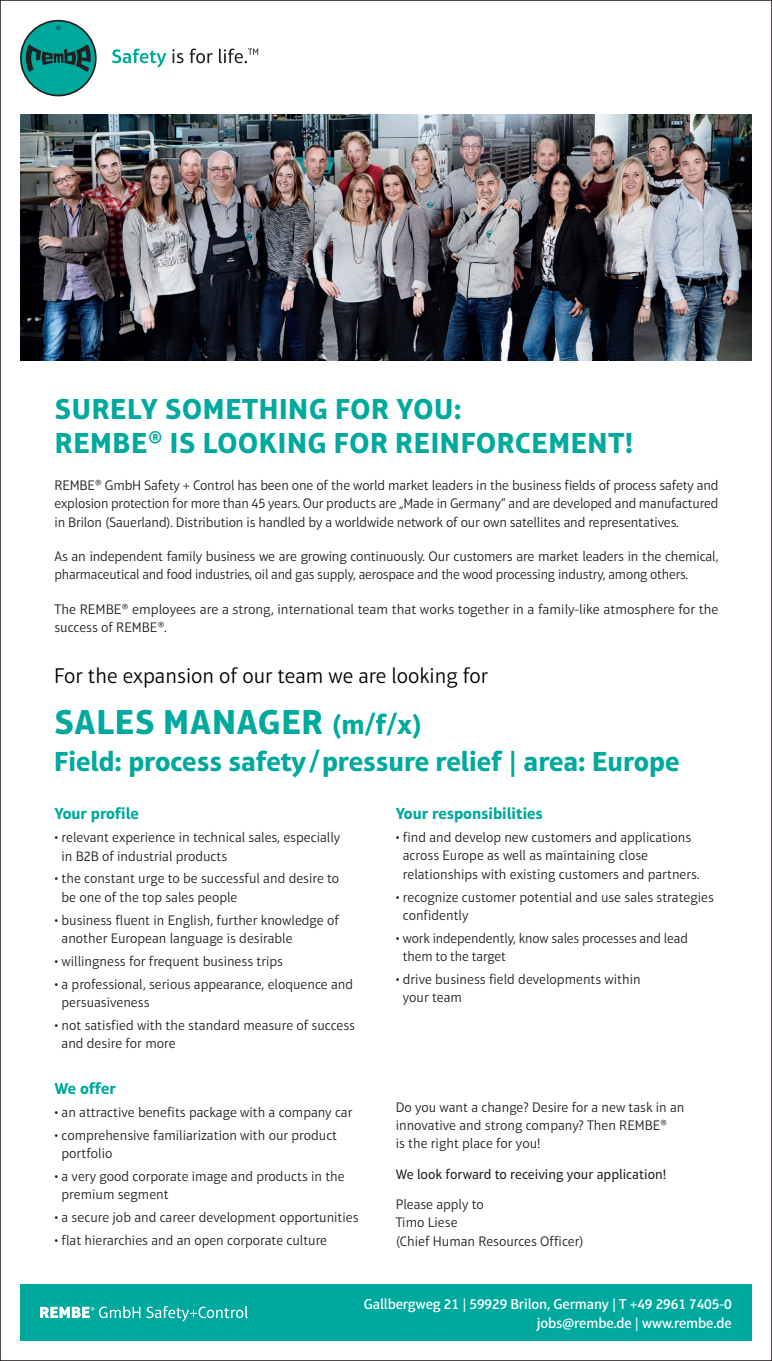
<style>
.page{position:relative;width:772px;height:1361px;background:#fff}
.page>*{position:absolute;margin:0;border:0;box-sizing:border-box;transform-origin:0 0}
.Einf__Abs{font:700 35.2px "Aptifer Sans LT Pro";letter-spacing:.025em;color:#00a99d}
.Einf__Abs-2{font:700 29.4px "Aptifer Sans LT Pro";letter-spacing:.025em;color:#00a99d}
.Einf__Abs-3{font:700 28px "Aptifer Sans LT Pro";color:#00a99d}
.Einf__Abs-4{font:300 21.6px "Aptifer Sans LT Pro";color:#000}
.Einf__Abs-5{font:700 16.2px "Aptifer Sans LT Pro";color:#00a99d}
.Einf__Abs-6{font:500 14.6px "Aptifer Sans LT Pro";letter-spacing:-.01em;color:#fff}
.Einf__Abs-7{font:300 14px/18.2px "Aptifer Sans LT Pro";color:#231f20}
.Einf__Abs-8{font:14px "Aptifer Sans LT Pro";color:#231f20}
.s1{font-size:28px}
</style>
<div class="page">
<img style="left:20px;top:114px;width:731px;height:246px">
<div style="left:20px;top:1285px;width:731px;height:56px;background:#00a99d"></div>
<svg style="left:112px;top:49px;width:54px;height:19px"></svg>
<svg style="left:172px;top:49px;width:11px;height:14px"></svg>
<svg style="left:189px;top:49px;width:24px;height:14px"></svg>
<svg style="left:219px;top:49px;width:39px;height:14px"></svg>
<svg style="left:20px;top:20px;width:77px;height:76px"></svg>
<svg style="left:40px;top:1306px;width:100px;height:12px"></svg>
<svg style="left:146px;top:1306px;width:101px;height:15px"></svg>
<p class="Einf__Abs-2" style="left:55px;top:391px;width:408px">SURELY SOMETHING FOR YOU:</p>
<p class="Einf__Abs-2" style="left:55px;top:425px;width:579px">REMBE® IS LOOKING FOR REINFORCEMENT!</p>
<p class="Einf__Abs-7" style="left:54px;top:476px;width:665px;text-align:justify">REMBE® GmbH Safety + Control has been one of the world market leaders in the business fields of process safety and explosion protection for more than 45 years. Our products are „Made in Germany“ and are developed and manufactured in Brilon (Sauerland). Distribution is handled by a worldwide network of our own satellites and representatives.</p>
<p class="Einf__Abs-7" style="left:54px;top:547px;width:665px">As an independent family business we are growing continuously. Our customers are market leaders in the chemical, pharmaceutical and food industries, oil and gas supply, aerospace and the wood processing industry, among others.</p>
<p class="Einf__Abs-7" style="left:54px;top:600px;width:665px">The REMBE® employees are a strong, international team that works together in a family-like atmosphere for the success of REMBE®.</p>
<p class="Einf__Abs-4" style="left:54px;top:663px;width:435px">For the expansion of our team we are looking for</p>
<p class="Einf__Abs" style="left:54px;top:701px;width:369px">SALES MANAGER <span class="s1">(m/f/x)</span></p>
<p class="Einf__Abs-3" style="left:54px;top:744px;width:626px">Field: process safety/pressure relief | area: Europe</p>
<p class="Einf__Abs-5" style="left:54px;top:804px;width:86px">Your profile</p>
<p class="Einf__Abs-7" style="left:61px;top:828px;width:280px;text-indent:-7px">• relevant experience in technical sales, especially in B2B of industrial products</p>
<p class="Einf__Abs-7" style="left:61px;top:869px;width:279px;text-indent:-7px">• the constant urge to be successful and desire to be one of the top sales people</p>
<p class="Einf__Abs-7" style="left:61px;top:911px;width:278px;text-indent:-7px">• business fluent in English, further knowledge of another European language is desirable</p>
<p class="Einf__Abs-7" style="left:54px;top:952px;width:230px">• willingness for frequent business trips</p>
<p class="Einf__Abs-7" style="left:61px;top:975px;width:293px;text-indent:-7px">• a professional, serious appearance, eloquence and persuasiveness</p>
<p class="Einf__Abs-7" style="left:61px;top:1016px;width:295px;text-indent:-7px">• not satisfied with the standard measure of success and desire for more</p>
<p class="Einf__Abs-5" style="left:54px;top:1078px;width:63px">We offer</p>
<p class="Einf__Abs-7" style="left:54px;top:1103px;width:299px">• an attractive benefits package with a company car</p>
<p class="Einf__Abs-7" style="left:61px;top:1126px;width:277px;text-indent:-7px">• comprehensive familiarization with our product portfolio</p>
<p class="Einf__Abs-7" style="left:61px;top:1167px;width:284px;text-indent:-7px">• a very good corporate image and products in the premium segment</p>
<p class="Einf__Abs-7" style="left:54px;top:1208px;width:305px">• a secure job and career development opportunities</p>
<p class="Einf__Abs-7" style="left:54px;top:1231px;width:274px">• flat hierarchies and an open corporate culture</p>
<p class="Einf__Abs-5" style="left:395px;top:804px;width:148px">Your responsibilities</p>
<p class="Einf__Abs-7" style="left:402px;top:828px;width:298px;text-indent:-7px">• find and develop new customers and applications across Europe as well as maintaining close relationships with existing customers and partners.</p>
<p class="Einf__Abs-7" style="left:402px;top:887px;width:312px;text-indent:-7px">• recognize customer potential and use sales strategies confidently</p>
<p class="Einf__Abs-7" style="left:402px;top:929px;width:286px;text-indent:-7px">• work independently, know sales processes and lead them to the target</p>
<p class="Einf__Abs-7" style="left:402px;top:970px;width:239px;text-indent:-7px">• drive business field developments within your team</p>
<p class="Einf__Abs-7" style="left:395px;top:1098px;width:290px">Do you want a change? Desire for a new task in an innovative and strong company? Then REMBE®<br>is the right place for you!</p>
<p class="Einf__Abs-8" style="left:395px;top:1166px;width:272px">We look forward to receiving your application!</p>
<p class="Einf__Abs-7" style="left:395px;top:1195px;width:90px">Please apply to</p>
<p class="Einf__Abs-7" style="left:395px;top:1213px;width:63px">Timo Liese</p>
<p class="Einf__Abs-7" style="left:395px;top:1231px;width:189px">(Chief Human Resources Officer)</p>
<p class="Einf__Abs-6" style="left:363px;top:1295px;width:369px">Gallbergweg 21 | 59929 Brilon, Germany | T +49 2961 7405-0</p>
<p class="Einf__Abs-6" style="left:536px;top:1314px;width:196px">jobs@rembe.de | www.rembe.de</p>
</div>
